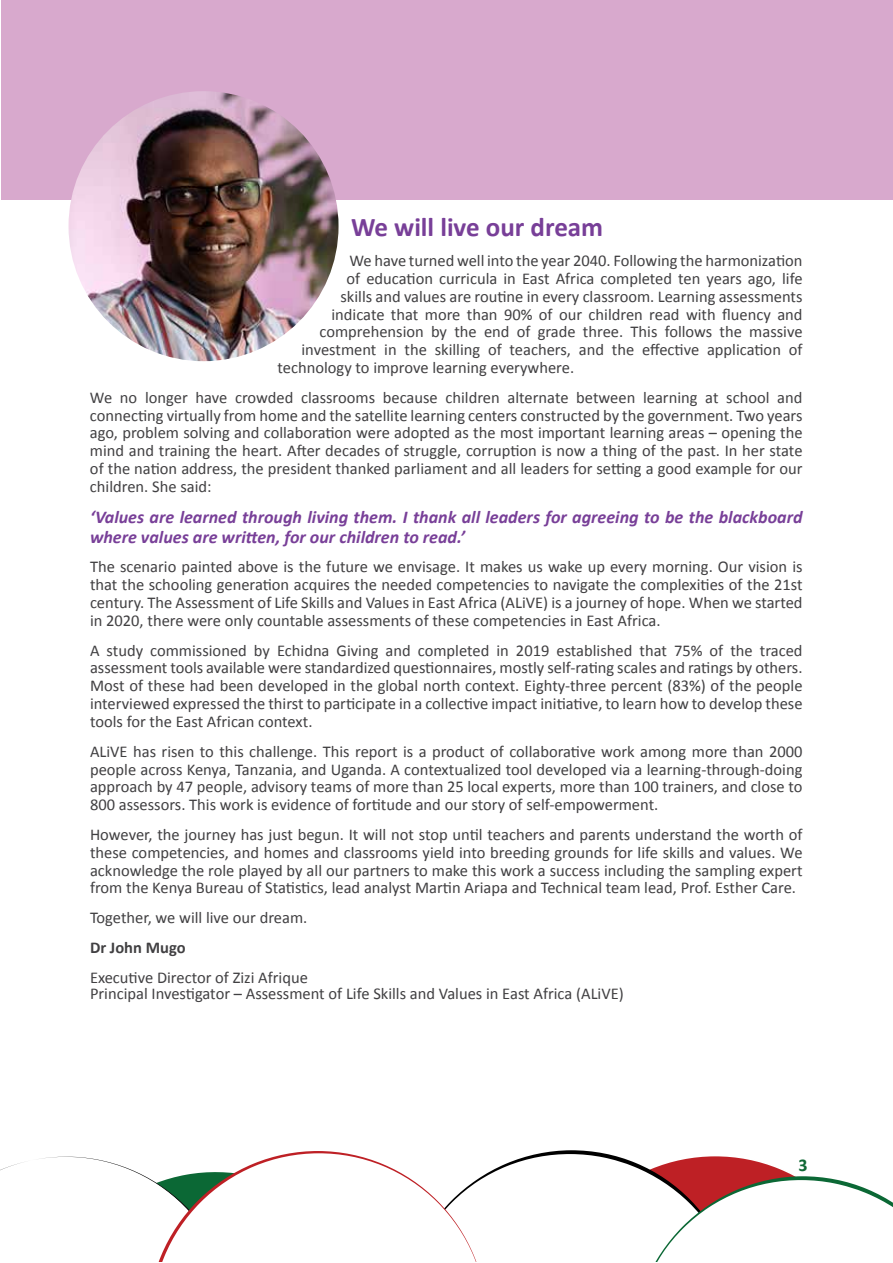
<style>
.page{position:relative;width:893px;height:1263px;background:#fff}
.page>*{position:absolute;margin:0;border:0;box-sizing:border-box;transform-origin:0 0}
.t1{font:700 27px "Calibri";color:#783f98}
.t2{font:italic 700 18px/19.4px "Calibri";color:#783f98}
.t3{font:700 18px "Calibri";color:#106835}
.t4{font:16.5px/17.9px "Calibri";color:#414042;text-align:justify}
.t5{font:700 16.5px "Calibri";color:#414042}
</style>
<div class="page">
<svg style="left:0;top:1150px;width:893px;height:111px"></svg>
<div style="left:2px;top:0;width:891px;height:200px;background:#d8a9cd"></div>
<img style="left:69px;top:91px;width:270px;height:270px;border-radius:135px">
<h1 class="t1" style="left:351px;top:210px;width:254px">We will live our dream</h1>
<p class="t4" style="left:350px;top:252px;width:454px">We have turned well into the year 2040. Following the harmonization</p>
<p class="t4" style="left:346px;top:270px;width:458px">of education curricula in East Africa completed ten years ago, life</p>
<p class="t4" style="left:340px;top:287px;width:463px">skills and values are routine in every classroom. Learning assessments</p>
<p class="t4" style="left:331px;top:305px;width:472px">indicate that more than 90% of our children read with fluency and</p>
<p class="t4" style="left:320px;top:323px;width:485px">comprehension by the end of grade three. This follows the massive</p>
<p class="t4" style="left:302px;top:341px;width:502px">investment in the skilling of teachers, and the effective application of</p>
<p class="t4" style="left:277px;top:359px;width:298px">technology to improve learning everywhere.</p>
<p class="t4" style="left:90px;top:388px;width:714px">We no longer have crowded classrooms because children alternate between learning at school and connecting virtually from home and the satellite learning centers constructed by the government. Two years ago, problem solving and collaboration were adopted as the most important learning areas – opening the mind and training the heart. After decades of struggle, corruption is now a thing of the past. In her state of the nation address, the president thanked parliament and all leaders for setting a good example for our children. She said:</p>
<p class="t2" style="left:90px;top:508px;width:714px">‘Values are learned through living them. I thank all leaders for agreeing to be the blackboard where values are written, for our children to read.’</p>
<p class="t4" style="left:90px;top:558px;width:714px">The scenario painted above is the future we envisage. It makes us wake up every morning. Our vision is that the schooling generation acquires the needed competencies to navigate the complexities of the 21st century. The Assessment of Life Skills and Values in East Africa (ALiVE) is a journey of hope. When we started in 2020, there were only countable assessments of these competencies in East Africa.</p>
<p class="t4" style="left:90px;top:641px;width:714px">A study commissioned by Echidna Giving and completed in 2019 established that 75% of the traced assessment tools available were standardized questionnaires, mostly self-rating scales and ratings by others.<br>Most of these had been developed in the global north context. Eighty-three percent (83%) of the people interviewed expressed the thirst to participate in a collective impact initiative, to learn how to develop these tools for the East African context.</p>
<p class="t4" style="left:90px;top:742px;width:714px">ALiVE has risen to this challenge. This report is a product of collaborative work among more than 2000 people across Kenya, Tanzania, and Uganda. A contextualized tool developed via a learning-through-doing approach by 47 people, advisory teams of more than 25 local experts, more than 100 trainers, and close to 800 assessors. This work is evidence of fortitude and our story of self-empowerment.</p>
<p class="t4" style="left:90px;top:825px;width:714px">However, the journey has just begun. It will not stop until teachers and parents understand the worth of these competencies, and homes and classrooms yield into breeding grounds for life skills and values. We acknowledge the role played by all our partners to make this work a success including the sampling expert from the Kenya Bureau of Statistics, lead analyst Martin Ariapa and Technical team lead, Prof. Esther Care.</p>
<p class="t4" style="left:90px;top:909px;width:219px">Together, we will live our dream.</p>
<p class="t5" style="left:90px;top:937px;width:97px">Dr John Mugo</p>
<p class="t4" style="left:90px;top:969px;width:535px;line-height:16.5px">Executive Director of Zizi Afrique<br>Principal Investigator – Assessment of Life Skills and Values in East Africa (ALiVE)</p>
<p class="t3" style="left:798px;top:1153px;width:11px">3</p>
</div>
